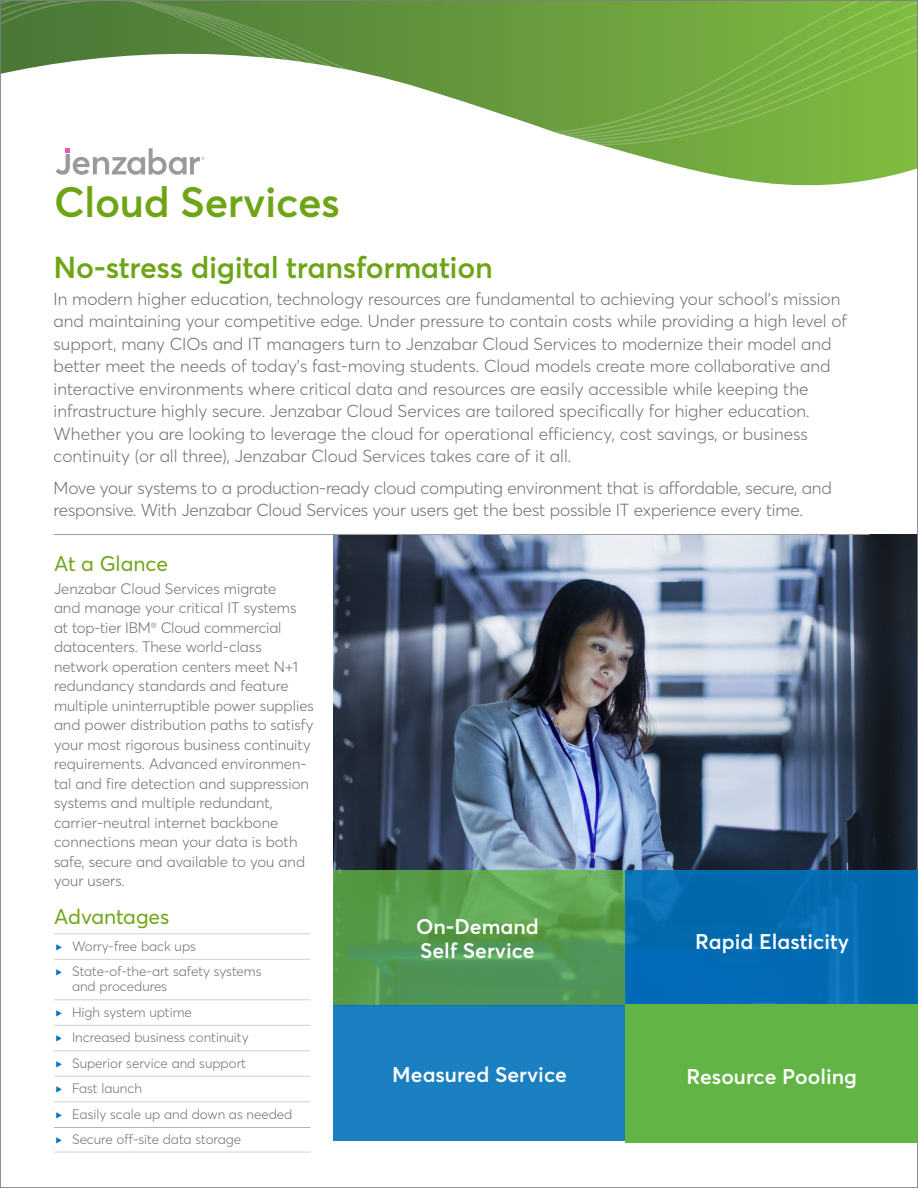
<style>
.page{position:relative;width:918px;height:1188px;background:#fff}
.page>*{position:absolute;margin:0;border:0;box-sizing:border-box;transform-origin:0 0}
.t1{font:600 42px "Averta";letter-spacing:-.01em;color:#6ea516}
.FS_Subtitle_1{font:600 30px "Averta";letter-spacing:-.01em;color:#6ea516}
.FS_Subtitle_2{font:600 21px/24px "Averta";color:#fff}
.FS_Subtitle_2-2{font:21px "Averta";color:#6ea516}
.FS_Intro_copy{font:300 17.25px/22.5px "Averta";color:#6c6d70}
.FS_body_copy{font:300 15px/19.5px "Averta";color:#6c6d70}
.t2{font:300 13.5px/15px "Averta";color:#6c6d70}
</style>
<div class="page">
<svg style="left:55px;top:145px;width:861px;height:41px"></svg>
<svg style="left:2px;top:2px;width:914px;height:134px"></svg>
<img style="left:333px;top:534px;width:583px;height:336px">
<hr style="left:54px;top:933px;width:256px;height:1px;background:#cfd0d2">
<hr style="left:54px;top:959px;width:256px;height:1px;background:#cfd0d2">
<hr style="left:54px;top:999px;width:256px;height:1px;background:#cfd0d2">
<hr style="left:54px;top:1025px;width:256px;height:1px;background:#cfd0d2">
<hr style="left:54px;top:1050px;width:256px;height:1px;background:#cfd0d2">
<hr style="left:54px;top:1076px;width:256px;height:1px;background:#cfd0d2">
<hr style="left:54px;top:1101px;width:256px;height:1px;background:#cfd0d2">
<hr style="left:54px;top:1127px;width:256px;height:1px;background:#b3b3b3">
<hr style="left:54px;top:1152px;width:256px;height:1px;background:#cfd0d2">
<hr style="left:54px;top:534px;width:815px;height:1px;background:#9d9fa2">
<svg style="left:333px;top:870px;width:293px;height:135px;background:#579c53"></svg>
<div style="left:626px;top:870px;width:292px;height:135px;background:#026ab0"></div>
<div style="left:333px;top:1005px;width:293px;height:136px;background:#1a80c2"></div>
<div style="left:626px;top:1004px;width:292px;height:139px;background:#62b545"></div>
<svg style="left:56px;top:148px;width:148px;height:27px"></svg>
<p class="t1" style="left:54px;top:173px;width:288px">Cloud Services</p>
<p class="FS_Subtitle_1" style="left:54px;top:246px;width:441px">No-stress digital transformation</p>
<p class="FS_Intro_copy" style="left:54px;top:287px;width:795px">In modern higher education, technology resources are fundamental to achieving your school’s mission and maintaining your competitive edge. Under pressure to contain costs while providing a high level of support, many CIOs and IT managers turn to Jenzabar Cloud Services to modernize their model and better meet the needs of today’s fast-moving students. Cloud models create more collaborative and interactive environments where critical data and resources are easily accessible while keeping the infrastructure highly secure. Jenzabar Cloud Services are tailored specifically for higher education.<br>Whether you are looking to leverage the cloud for operational efficiency, cost savings, or business continuity (or all three), Jenzabar Cloud Services takes care of it all.</p>
<p class="FS_Intro_copy" style="left:54px;top:476px;width:780px">Move your systems to a production-ready cloud computing environment that is affordable, secure, and responsive. With Jenzabar Cloud Services your users get the best possible IT experience every time.</p>
<p class="FS_Subtitle_2-2" style="left:54px;top:549px;width:116px">At a Glance</p>
<p class="FS_body_copy" style="left:54px;top:578px;width:261px">Jenzabar Cloud Services migrate<br>and manage your critical IT systems at top-tier IBM<sup>®</sup> Cloud commercial datacenters. These world-class network operation centers meet N+1 redundancy standards and feature multiple uninterruptible power supplies and power distribution paths to satisfy your most rigorous business continuity requirements. Advanced environmen&shy;tal and fire detection and suppression systems and multiple redundant, carrier-neutral internet backbone connections mean your data is both safe, secure and available to you and your users.</p>
<p class="FS_Subtitle_2-2" style="left:54px;top:902px;width:117px">Advantages</p>
<p class="t2" style="left:72px;top:938px;width:126px">Worry-free back ups</p>
<p class="t2" style="left:72px;top:963px;width:191px">State-of-the-art safety systems and procedures</p>
<p class="t2" style="left:72px;top:1004px;width:121px">High system uptime</p>
<p class="t2" style="left:72px;top:1029px;width:178px">Increased business continuity</p>
<p class="t2" style="left:72px;top:1055px;width:176px">Superior service and support</p>
<p class="t2" style="left:72px;top:1080px;width:72px">Fast launch</p>
<p class="t2" style="left:72px;top:1106px;width:222px">Easily scale up and down as needed</p>
<p class="t2" style="left:72px;top:1131px;width:171px">Secure off-site data storage</p>
<p class="FS_Subtitle_2" style="left:416px;top:914px;width:124px">On-Demand<br>Self Service</p>
<p class="FS_Subtitle_2" style="left:392px;top:1061px;width:176px">Measured Service</p>
<p class="FS_Subtitle_2" style="left:695px;top:929px;width:155px">Rapid Elasticity</p>
<p class="FS_Subtitle_2" style="left:686px;top:1064px;width:172px">Resource Pooling</p>
</div>
